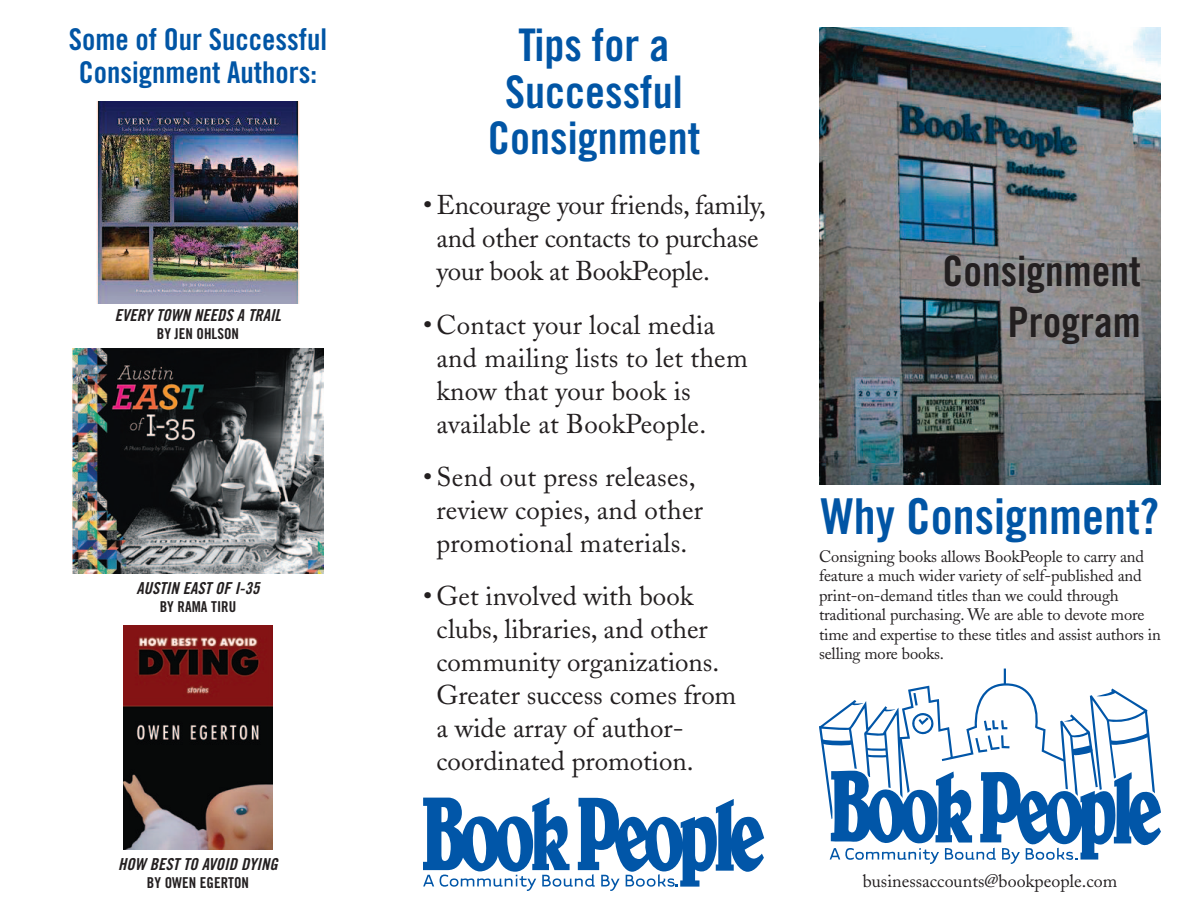
<style>
.page{position:relative;width:1188px;height:918px;background:#fff}
.page>*{position:absolute;margin:0;border:0;box-sizing:border-box;transform-origin:0 0}
.t1{font:49.5px "Trade Gothic Bold Cond Twenty";color:#0155a5}
.t2{font:45px/46.5px "Trade Gothic Bold Cond Twenty";color:#0155a5;text-align:center}
.t3{font:42px/50.4px "Trade Gothic Bold Cond Twenty";color:#231f20;text-align:right}
.t4{font:30px/33px "Trade Gothic Bold Cond Twenty";color:#0155a5;text-align:center}
.t5{font:27px/33px "Adobe Caslon";color:#231f20}
.t6{font:18px "Adobe Caslon";color:#231f20}
.t7{font:16.5px/19.5px "Adobe Caslon";letter-spacing:-.01em;color:#231f20}
.t8{font:16.5px "Trade Gothic Bold Cond Twenty Obl";color:#231f20}
.t9{font:15px "Trade Gothic Bold Cond Twenty";color:#231f20}
</style>
<div class="page">
<img style="left:819px;top:27px;width:342px;height:457px">
<svg style="left:830px;top:796px;width:331px;height:68px"></svg>
<svg style="left:819px;top:669px;width:336px;height:150px"></svg>
<img style="left:123px;top:625px;width:150px;height:224px">
<img style="left:72px;top:349px;width:252px;height:225px">
<img style="left:97px;top:102px;width:202px;height:202px">
<svg style="left:423px;top:797px;width:341px;height:94px"></svg>
<p class="t4" style="left:69px;top:23px;width:260px">Some of Our Successful<br>Consignment Authors:</p>
<p class="t8" style="left:115px;top:305px;width:168px">EVERY TOWN NEEDS A TRAIL</p>
<p class="t9" style="left:157px;top:325px;width:84px">by Jen Ohlson</p>
<p class="t8" style="left:137px;top:578px;width:124px">AUSTIN EAST OF I-35</p>
<p class="t9" style="left:160px;top:598px;width:78px">by Rama Tiru</p>
<p class="t8" style="left:118px;top:854px;width:161px">HOW BEST TO AVOID DYING</p>
<p class="t9" style="left:147px;top:874px;width:104px">by Owen Egerton</p>
<h2 class="t2" style="left:488px;top:22px;width:214px">Tips for a<br>Successful<br>Consignment</h2>
<p class="t5" style="left:436px;top:189px;width:331px;text-indent:-14px">• Encourage your friends, family, and other contacts to purchase your book at BookPeople.</p>
<p class="t5" style="left:436px;top:308px;width:313px;text-indent:-14px">• Contact your local media and mailing lists to let them know that your book is available at BookPeople.</p>
<p class="t5" style="left:423px;top:461px;width:281px;text-align:center">• Send out press releases, review copies, and other promotional materials.</p>
<p class="t5" style="left:436px;top:580px;width:301px;text-indent:-14px">• Get involved with book clubs, libraries, and other community organizations.<br>Greater success comes from a wide array of author&shy;coordinated promotion.</p>
<h3 class="t3" style="left:943px;top:246px;width:200px">Consignment<br>Program</h3>
<h1 class="t1" style="left:821px;top:486px;width:340px">Why Consignment?</h1>
<p class="t7" style="left:819px;top:547px;width:343px">Consigning books allows BookPeople to carry and feature a much wider variety of self-published and print-on-demand titles than we could through traditional purchasing. We are able to devote more time and expertise to these titles and assist authors in selling more books.</p>
<p class="t6" style="left:863px;top:871px;width:256px">businessaccounts@bookpeople.com</p>
</div>
